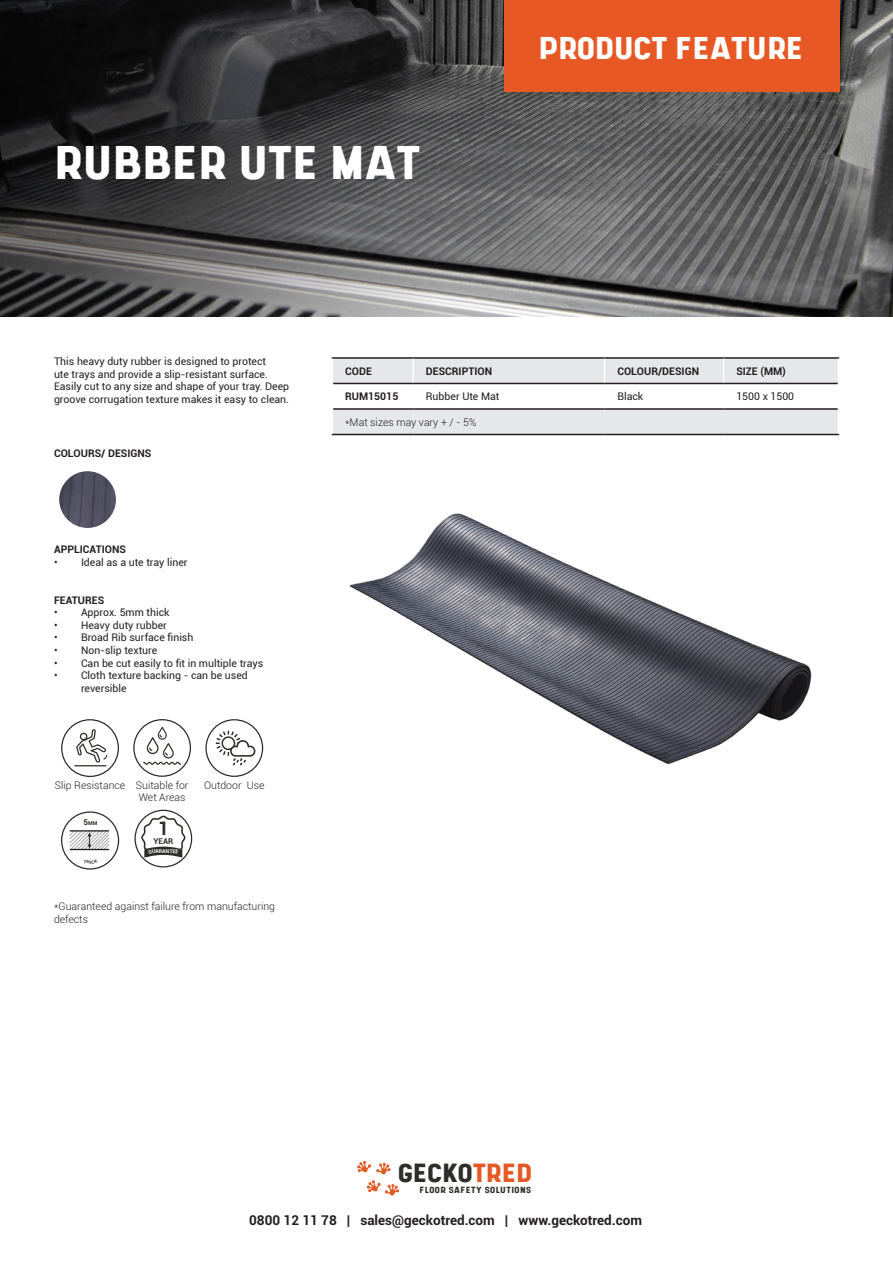
<style>
.page{position:relative;width:893px;height:1263px;background:#fff}
.page>*{position:absolute;margin:0;border:0;box-sizing:border-box;transform-origin:0 0}
.t1{font:45px "Shrimp";color:#fff}
.t2{font:30px "Shrimp";color:#fff}
.t3{font:25.05px "Shrimp";color:#2e2d29}
.t4{font:700 18.6px "Roboto";color:#2c2c27}
.t5{font:700 13.5px "Roboto";color:#231f20}
.t6{font:10.5px/12.6px "Roboto";color:#231f20}
.t7{font:300 10.5px/12.6px "Roboto";color:#231f20}
.t8{font:700 10.5px "Roboto";color:#231f20}
.t9{font:8.55px "Shrimp";letter-spacing:.05em;color:#2e2d29}
.t10{font:700 7.95px "Roboto";color:#2c2c27}
.t11{font:700 5.4px "Roboto";color:#2c2c27}
.t12{font:700 5.25px "Roboto";color:#fff}
.s1{font-size:7.95px}
.s2{color:#e45a25}
</style>
<div class="page">
<img style="left:59px;top:471px;width:57px;height:57px;border-radius:28px">
<svg style="left:61px;top:719px;width:58px;height:58px"></svg>
<svg style="left:133px;top:719px;width:58px;height:58px"></svg>
<svg style="left:205px;top:719px;width:58px;height:58px"></svg>
<hr style="left:332px;top:357px;width:81px;height:2px;background:#231f20">
<hr style="left:413px;top:357px;width:192px;height:2px;background:#231f20">
<hr style="left:605px;top:357px;width:119px;height:2px;background:#231f20">
<hr style="left:724px;top:357px;width:115px;height:2px;background:#231f20">
<hr style="left:332px;top:434px;width:81px;height:1px;background:#231f20">
<hr style="left:413px;top:434px;width:192px;height:1px;background:#231f20">
<hr style="left:605px;top:434px;width:119px;height:1px;background:#231f20">
<hr style="left:724px;top:434px;width:115px;height:1px;background:#231f20">
<svg style="left:332px;top:358px;width:507px;height:76px"></svg>
<hr style="left:333px;top:383px;width:80px;height:1px;background:#231f20">
<hr style="left:413px;top:383px;width:192px;height:1px;background:#231f20">
<hr style="left:605px;top:383px;width:119px;height:1px;background:#231f20">
<hr style="left:724px;top:383px;width:114px;height:1px;background:#231f20">
<hr style="left:333px;top:408px;width:80px;height:2px;background:#231f20">
<hr style="left:413px;top:408px;width:192px;height:2px;background:#231f20">
<hr style="left:605px;top:408px;width:119px;height:2px;background:#231f20">
<hr style="left:724px;top:408px;width:114px;height:2px;background:#231f20">
<img style="left:349px;top:513px;width:463px;height:252px">
<svg style="left:609px;top:0;width:284px;height:317px;background:#626262"></svg>
<svg style="left:0;top:0;width:609px;height:317px;background:#4a494a"></svg>
<div style="left:504px;top:0;width:336px;height:91px;background:#e75824"></div>
<svg style="left:357px;top:1161px;width:42px;height:35px"></svg>
<svg style="left:61px;top:811px;width:58px;height:58px"></svg>
<svg style="left:134px;top:810px;width:58px;height:57px"></svg>
<p class="t1" style="left:54px;top:135px;width:368px">RUBBER UTE MAT</p>
<h2 class="t2" style="left:539px;top:29px;width:266px">PRODUCT FEATURE</h2>
<p class="t6" style="left:54px;top:355px;width:237px">This heavy duty rubber is designed to protect<br>ute trays and provide a slip-resistant surface.<br>Easily cut to any size and shape of your tray. Deep groove corrugation texture makes it easy to clean.</p>
<p class="t8" style="left:54px;top:445px;width:99px">COLOURS/ DESIGNS</p>
<p class="t8" style="left:54px;top:542px;width:74px">APPLICATIONS</p>
<p class="t6" style="left:54px;top:555px;width:135px">• Ideal as a ute tray liner</p>
<p class="t8" style="left:54px;top:592px;width:52px">FEATURES</p>
<p class="t6" style="left:54px;top:606px;width:117px">• Approx. 5mm thick</p>
<p class="t6" style="left:54px;top:618px;width:114px">• Heavy duty rubber</p>
<p class="t6" style="left:54px;top:631px;width:141px">• Broad Rib surface finish</p>
<p class="t6" style="left:54px;top:643px;width:105px">• Non-slip texture</p>
<p class="t6" style="left:54px;top:656px;width:211px">• Can be cut easily to fit in multiple trays</p>
<p class="t6" style="left:81px;top:669px;width:168px;text-indent:-27px">• Cloth texture backing - can be used reversible</p>
<p class="t7" style="left:55px;top:778px;width:72px">Slip Resistance</p>
<p class="t7" style="left:136px;top:778px;width:54px">Suitable for<br>Wet Areas</p>
<p class="t7" style="left:204px;top:778px;width:62px">Outdoor Use</p>
<p class="t11" style="left:84px;top:819px;width:15px"><span class="s1">5</span>MM</p>
<p class="t10" style="left:154px;top:835px;width:21px">YEAR</p>
<h3 class="t4" style="left:158px;top:815px;width:12px">1</h3>
<p class="t12" style="left:162px;top:847px;width:5px">A</p>
<p class="t7" style="left:54px;top:900px;width:223px">*Guaranteed against failure from manufacturing defects</p>
<p class="t8" style="left:345px;top:363px;width:28px">CODE</p>
<p class="t8" style="left:426px;top:363px;width:68px">DESCRIPTION</p>
<p class="t8" style="left:617px;top:363px;width:83px">COLOUR/DESIGN</p>
<p class="t8" style="left:736px;top:363px;width:51px">SIZE (MM)</p>
<p class="t8" style="left:345px;top:389px;width:55px">RUM15015</p>
<p class="t6" style="left:426px;top:390px;width:75px">Rubber Ute Mat</p>
<p class="t6" style="left:617px;top:390px;width:27px">Black</p>
<p class="t6" style="left:736px;top:390px;width:59px">1500 x 1500</p>
<p class="t7" style="left:345px;top:415px;width:133px">*Mat sizes may vary + / - 5%</p>
<h3 class="t3" style="left:398px;top:1158px;width:135px">GECKO<span class="s2">TRED</span></h3>
<p class="t5" style="left:249px;top:1210px;width:394px">0800 12 11 78 | sales@geckotred.com | www.geckotred.com</p>
<p class="t9" style="left:419px;top:1185px;width:113px">FLOOR SAFETY SOLUTIONS</p>
</div>
